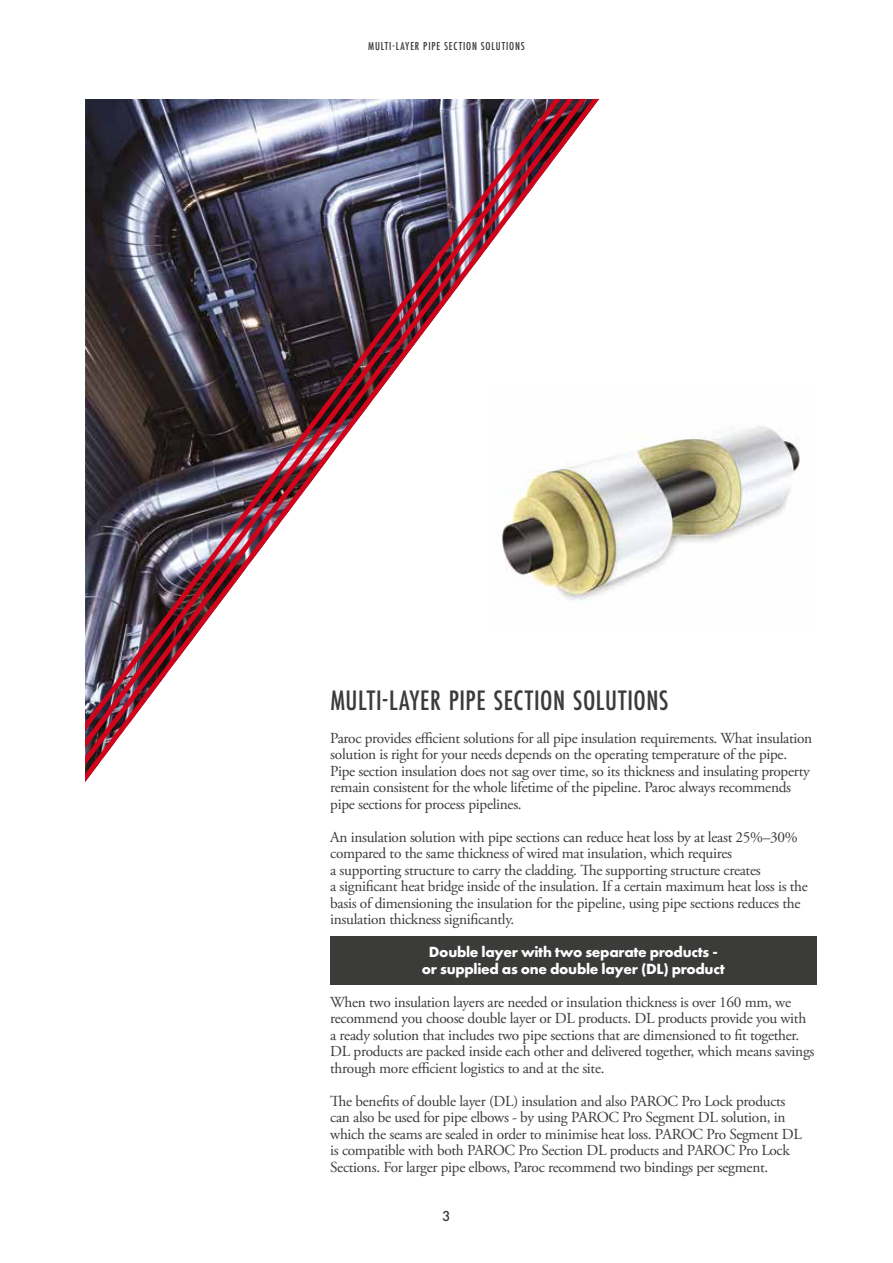
<style>
.page{position:relative;width:893px;height:1263px;background:#fff}
.page>*{position:absolute;margin:0;border:0;box-sizing:border-box;transform-origin:0 0}
.t1{font:500 29.25px "Futura PT Cond";letter-spacing:.015em;color:#3b3b3a}
.t2{font:15.3px/16.5px "Adobe Garamond Pro";letter-spacing:-.02em;color:#3b3b3a}
.t3{font:700 15.3px/16.5px "Futura PT";letter-spacing:-.02em;color:#fff;text-align:center}
.t4{font:500 15px "Futura PT";color:#3b3b3a}
.t5{font:500 12px "Futura PT Cond";letter-spacing:.065em;color:#3b3b3a}
</style>
<div class="page">
<div style="left:330px;top:935px;width:486px;height:49px;background:#3b3b3a"></div>
<img style="left:599px;top:426px;width:201px;height:169px">
<img style="left:85px;top:99px;width:514px;height:683px">
<p class="t5" style="left:368px;top:38px;width:158px">MULTI-LAYER PIPE SECTION SOLUTIONS</p>
<h1 class="t1" style="left:330px;top:683px;width:340px">MULTI-LAYER PIPE SECTION SOLUTIONS</h1>
<p class="t2" style="left:330px;top:730px;width:483px">Paroc provides efficient solutions for all pipe insulation requirements. What insulation solution is right for your needs depends on the operating temperature of the pipe.<br>Pipe section insulation does not sag over time, so its thickness and insulating property remain consistent for the whole lifetime of the pipeline. Paroc always recommends pipe sections for process pipelines.</p>
<p class="t2" style="left:330px;top:829px;width:479px">An insulation solution with pipe sections can reduce heat loss by at least 25%–30% compared to the same thickness of wired mat insulation, which requires<br>a supporting structure to carry the cladding. The supporting structure creates<br>a significant heat bridge inside of the insulation. If a certain maximum heat loss is the basis of dimensioning the insulation for the pipeline, using pipe sections reduces the insulation thickness significantly.</p>
<p class="t3" style="left:422px;top:943px;width:304px">Double layer with two separate products - or supplied as one double layer (DL) product</p>
<p class="t2" style="left:330px;top:994px;width:486px">When two insulation layers are needed or insulation thickness is over 160 mm, we recommend you choose double layer or DL products. DL products provide you with a ready solution that includes two pipe sections that are dimensioned to fit together.<br>DL products are packed inside each other and delivered together, which means savings through more efficient logistics to and at the site.</p>
<p class="t2" style="left:330px;top:1093px;width:473px">The benefits of double layer (DL) insulation and also PAROC Pro Lock products can also be used for pipe elbows - by using PAROC Pro Segment DL solution, in which the seams are sealed in order to minimise heat loss. PAROC Pro Segment DL is compatible with both PAROC Pro Section DL products and PAROC Pro Lock Sections. For larger pipe elbows, Paroc recommend two bindings per segment.</p>
<p class="t4" style="left:442px;top:1207px;width:10px">3</p>
</div>
